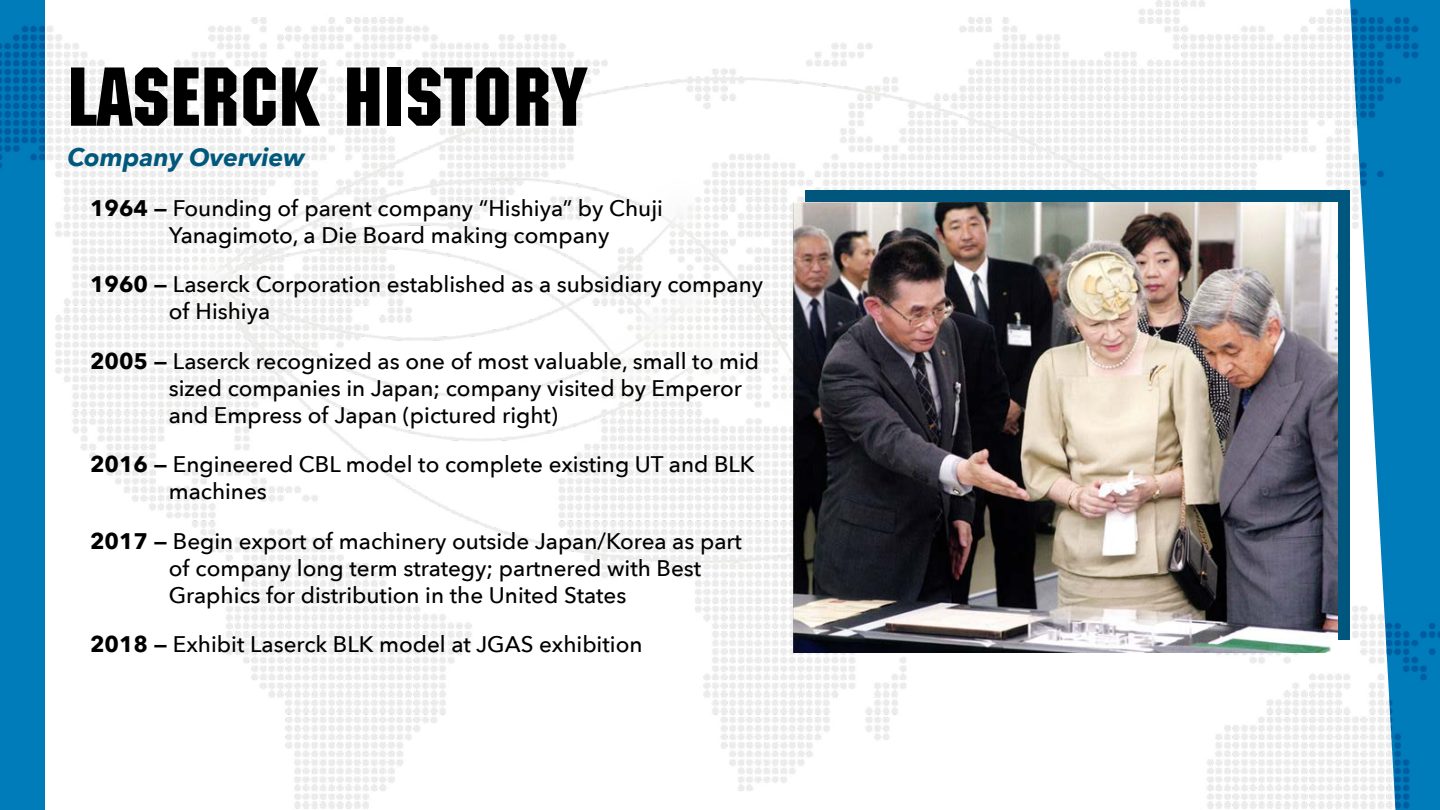
<style>
.page{position:relative;width:1440px;height:810px;background:#fff}
.page>*{position:absolute;margin:0;border:0;box-sizing:border-box;transform-origin:0 0}
.t1{font:81.25px "Machine Std";letter-spacing:.01em;color:#000}
.t2{font:italic 700 25px "Avenir Next";color:#00587c}
.t3{font:500 22.5px/27px "Avenir Next";color:#000}
.s1{font-weight:700}
</style>
<div class="page">
<img style="left:0;top:0;width:1350px;height:809px">
<img style="left:1350px;top:0;width:90px;height:810px">
<img style="left:0;top:1px;width:45px;height:809px">
<div style="left:806px;top:190px;width:544px;height:450px;background:#00567d"></div>
<img style="left:793px;top:202px;width:544px;height:450px">
<h1 class="t1" style="left:68px;top:50px;width:521px">LASERCK HISTORY</h1>
<p class="t2" style="left:68px;top:136px;width:239px">Company Overview</p>
<p class="t3" style="left:169px;top:194px;width:496px;text-indent:-79px"><span class="s1">1964 —</span> Founding of parent company “Hishiya” by Chuji<br>Yanagimoto, a Die Board making company</p>
<p class="t3" style="left:169px;top:270px;width:596px;text-indent:-79px"><span class="s1">1960 —</span> Laserck Corporation established as a subsidiary company of Hishiya</p>
<p class="t3" style="left:169px;top:347px;width:592px;text-indent:-79px"><span class="s1">2005 —</span> Laserck recognized as one of most valuable, small to mid sized companies in Japan; company visited by Emperor and Empress of Japan (pictured right)</p>
<p class="t3" style="left:169px;top:450px;width:588px;text-indent:-79px"><span class="s1">2016 —</span> Engineered CBL model to complete existing UT and BLK machines</p>
<p class="t3" style="left:169px;top:527px;width:575px;text-indent:-79px"><span class="s1">2017 —</span> Begin export of machinery outside Japan/Korea as part of company long term strategy; partnered with Best<br>Graphics for distribution in the United States</p>
<p class="t3" style="left:90px;top:630px;width:554px"><span class="s1">2018 —</span> Exhibit Laserck BLK model at JGAS exhibition</p>
</div>
